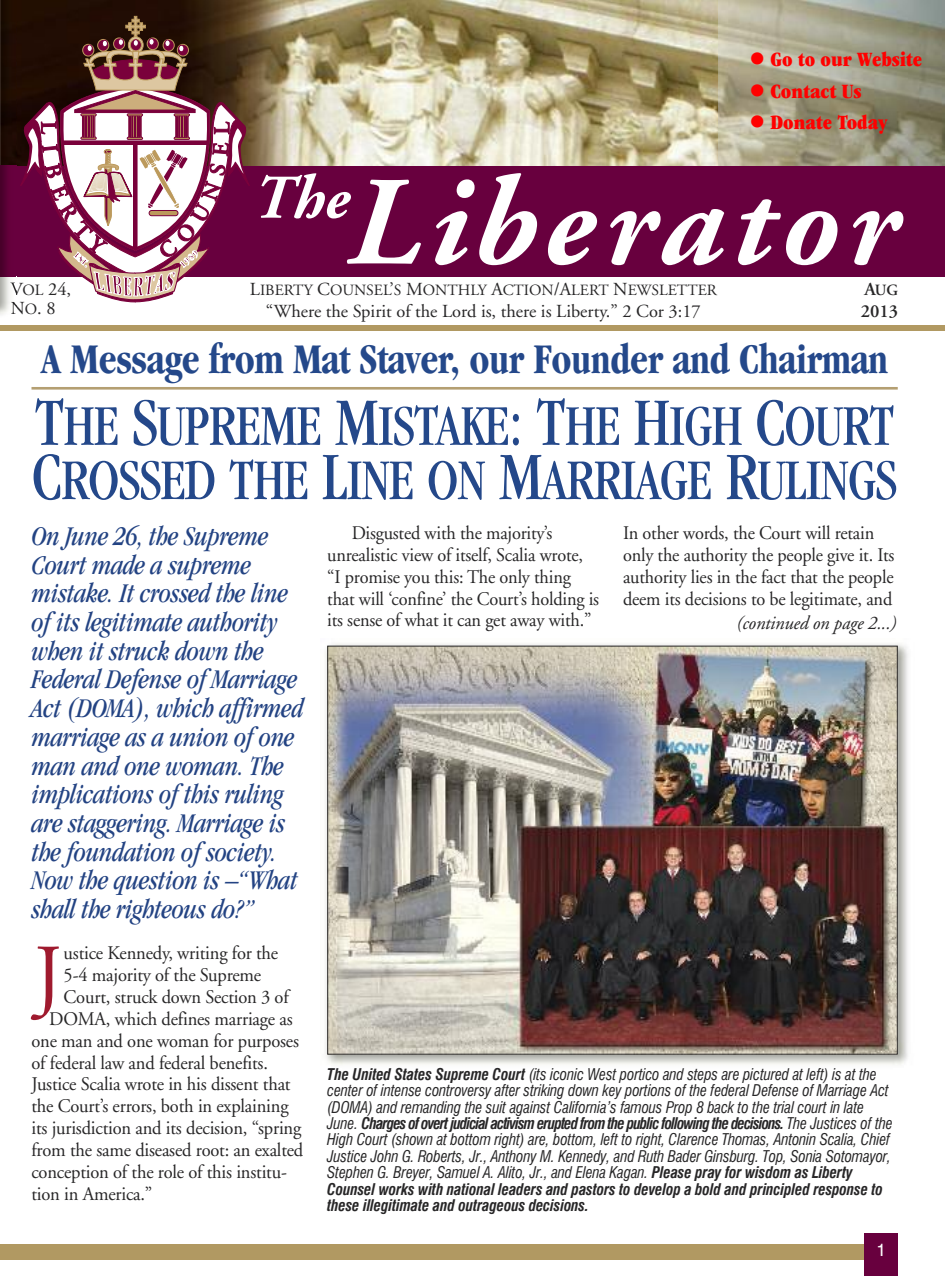
<style>
.page{position:relative;width:945px;height:1276px;background:#fff}
.page>*{position:absolute;margin:0;border:0;box-sizing:border-box;transform-origin:0 0}
.t1{font:italic 700 126.35px "Adobe Garamond";letter-spacing:.065em;color:#fff}
.t2{font:85.23px "Adobe Garamond";color:#9f1a2e;scale:.96 1}
.t3{font:italic 700 62.12px "Adobe Garamond";color:#fff}
.t4{font:condensed 59.5px/54.2px "Garamond";letter-spacing:-.01em;color:#24488a;scale:.94 1}
.t5{font:700 condensed 43.75px "Garamond";letter-spacing:-.01em;color:#24488a;scale:.92 1}
.t6{font:italic condensed 28px/28.7px "Garamond";letter-spacing:-.01em;color:#234383}
.t7{font:ultra-condensed 21px "Garamond";color:#f00}
.t8{font:19.25px "Adobe Garamond";letter-spacing:-.01em;color:#272627;scale:.96 1}
.t9{font:19.25px/21.9px "Adobe Garamond";letter-spacing:-.01em;color:#272627;scale:.95 1}
.t10{font:italic 19.25px "Adobe Garamond";letter-spacing:-.01em;color:#272627}
.t11{font:18.38px/19.2px "Adobe Garamond";color:#272627}
.t12{font:600 18.38px "Adobe Garamond";color:#272627}
.t13{font:17.5px "Swiss 721 BT";color:#fff}
.t14{font:italic condensed 15.75px/16.4px "Swiss 721 BT";letter-spacing:-.01em;color:#272627;scale:.96 1}
.t15{font:15.58px "Adobe Garamond";color:#272627}
.t16{font:600 15.58px "Adobe Garamond";color:#272627}
.s1{font-size:15.58px}
.s2{font-size:18.38px}
.s3{font-size:70px}
.s4{font-weight:700}
</style>
<div class="page">
<img style="left:17px;top:0;width:701px;height:166px">
<div style="left:0;top:326px;width:945px;height:5px;background:#b19962"></div>
<div style="left:0;top:1244px;width:865px;height:15px;background:#b19962"></div>
<div style="left:865px;top:1233px;width:33px;height:43px;background:#68003e"></div>
<div style="left:0;top:166px;width:945px;height:111px;background:#68003e"></div>
<img style="left:325px;top:643px;width:583px;height:422px">
<img style="left:329px;top:648px;width:567px;height:404px">
<hr style="left:32px;top:387px;width:866px;height:3px;background:#b49f72">
<img style="left:0;top:277px;width:10px;height:38px">
<img style="left:0;top:0;width:17px;height:277px">
<svg style="left:11px;top:16px;width:239px;height:298px"></svg>
<img style="left:718px;top:0;width:227px;height:166px">
<h3 class="t7" style="left:750px;top:52px;width:174px">● Go to our Website</h3>
<h3 class="t7" style="left:750px;top:83px;width:114px">● Contact Us</h3>
<h3 class="t7" style="left:750px;top:115px;width:140px">● Donate Today</h3>
<p class="t11" style="left:10px;top:281px;width:62px">V<span class="s1">OL</span> 24,<br>N<span class="s1">O</span>. 8</p>
<h1 class="t1" style="left:347px;top:173px;width:552px">Liberator</h1>
<h3 class="t3" style="left:253px;top:173px;width:98px">The</h3>
<p class="t15" style="left:250px;top:284px;width:469px"><span class="s2">L</span>IBERTY <span class="s2">C</span>OUNSEL<span class="s2">’</span>S <span class="s2">M</span>ONTHLY <span class="s2">A</span>CTION<span class="s2">/A</span>LERT <span class="s2">N</span>EWSLETTER</p>
<p class="t16" style="left:865px;top:284px;width:35px"><span class="s2">A</span>UG</p>
<p class="t11" style="left:266px;top:303px;width:436px">“Where the Spirit of the Lord is, there is Liberty.” 2 Cor 3:17</p>
<p class="t12" style="left:861px;top:303px;width:39px">2013</p>
<h3 class="t5" style="left:41px;top:342px;width:923px">A Message from Mat Staver, our Founder and Chairman</h3>
<h3 class="t4" style="left:32px;top:403px;width:922px"><span class="s3">T</span>HE <span class="s3">S</span>UPREME <span class="s3">M</span>ISTAKE<span class="s3">: T</span>HE <span class="s3">H</span>IGH <span class="s3">C</span>OURT<br><span class="s3">C</span>ROSSED THE <span class="s3">L</span>INE ON <span class="s3">M</span>ARRIAGE <span class="s3">R</span>ULINGS</h3>
<p class="t9" style="left:327px;top:523px;width:288px;text-indent:24px">Disgusted with the majority’s unrealistic view of itself, Scalia wrote, “I promise you this: The only thing that will ‘confine’ the Court’s holding is its sense of what it can get away with.”</p>
<p class="t9" style="left:623px;top:523px;width:287px">In other words, the Court will retain only the authority the people give it. Its authority lies in the fact that the people deem its decisions to be legitimate, and</p>
<p class="t6" style="left:32px;top:524px;width:274px">On June 26, the Supreme<br>Court made a supreme mistake. It crossed the line of its legitimate authority when it struck down the<br>Federal Defense of Marriage<br>Act (DOMA), which affirmed marriage as a union of one man and one woman. The implications of this ruling are staggering. Marriage is the foundation of society.<br>Now the question is –“What shall the righteous do?”</p>
<h2 class="t2" style="left:34px;top:942px;width:31px">J</h2>
<p class="t8" style="left:64px;top:945px;width:225px">ustice Kennedy, writing for the</p>
<p class="t10" style="left:737px;top:615px;width:161px">(continued on page 2...)</p>
<p class="t8" style="left:64px;top:967px;width:207px">5-4 majority of the Supreme</p>
<p class="t8" style="left:64px;top:989px;width:236px">Court, struck down Section 3 of</p>
<p class="t8" style="left:49px;top:1011px;width:255px">DOMA, which defines marriage as</p>
<p class="t8" style="left:31px;top:1033px;width:280px">one man and one woman for purposes</p>
<p class="t8" style="left:31px;top:1055px;width:248px">of federal law and federal benefits.</p>
<p class="t8" style="left:31px;top:1077px;width:271px">Justice Scalia wrote in his dissent that</p>
<p class="t8" style="left:31px;top:1098px;width:269px">the Court’s errors, both in explaining</p>
<p class="t8" style="left:31px;top:1120px;width:283px">its jurisdiction and its decision, “spring</p>
<p class="t8" style="left:31px;top:1142px;width:285px">from the same diseased root: an exalted</p>
<p class="t8" style="left:31px;top:1164px;width:268px">conception of the role of this institu-</p>
<p class="t8" style="left:31px;top:1186px;width:127px">tion in America.”</p>
<p class="t14" style="left:327px;top:1066px;width:591px"><span class="s4">The United States Supreme Court</span> (its iconic West portico and steps are pictured at left) is at the center of intense controversy after striking down key portions of the federal Defense of Marriage Act (DOMA) and remanding the suit against California’s famous Prop 8 back to the trial court in late June. <span class="s4">Charges of overt judicial activism erupted from the public following the decisions.</span> The Justices of the High Court (shown at bottom right) are, bottom, left to right, Clarence Thomas, Antonin Scalia, Chief Justice John G. Roberts, Jr., Anthony M. Kennedy, and Ruth Bader Ginsburg. Top, Sonia Sotomayor, Stephen G. Breyer, Samuel A. Alito, Jr., and Elena Kagan. <span class="s4">Please pray for wisdom as Liberty Counsel works with national leaders and pastors to develop a bold and principled response to these illegitimate and outrageous decisions.</span></p>
<p class="t13" style="left:877px;top:1239px;width:11px">1</p>
</div>
